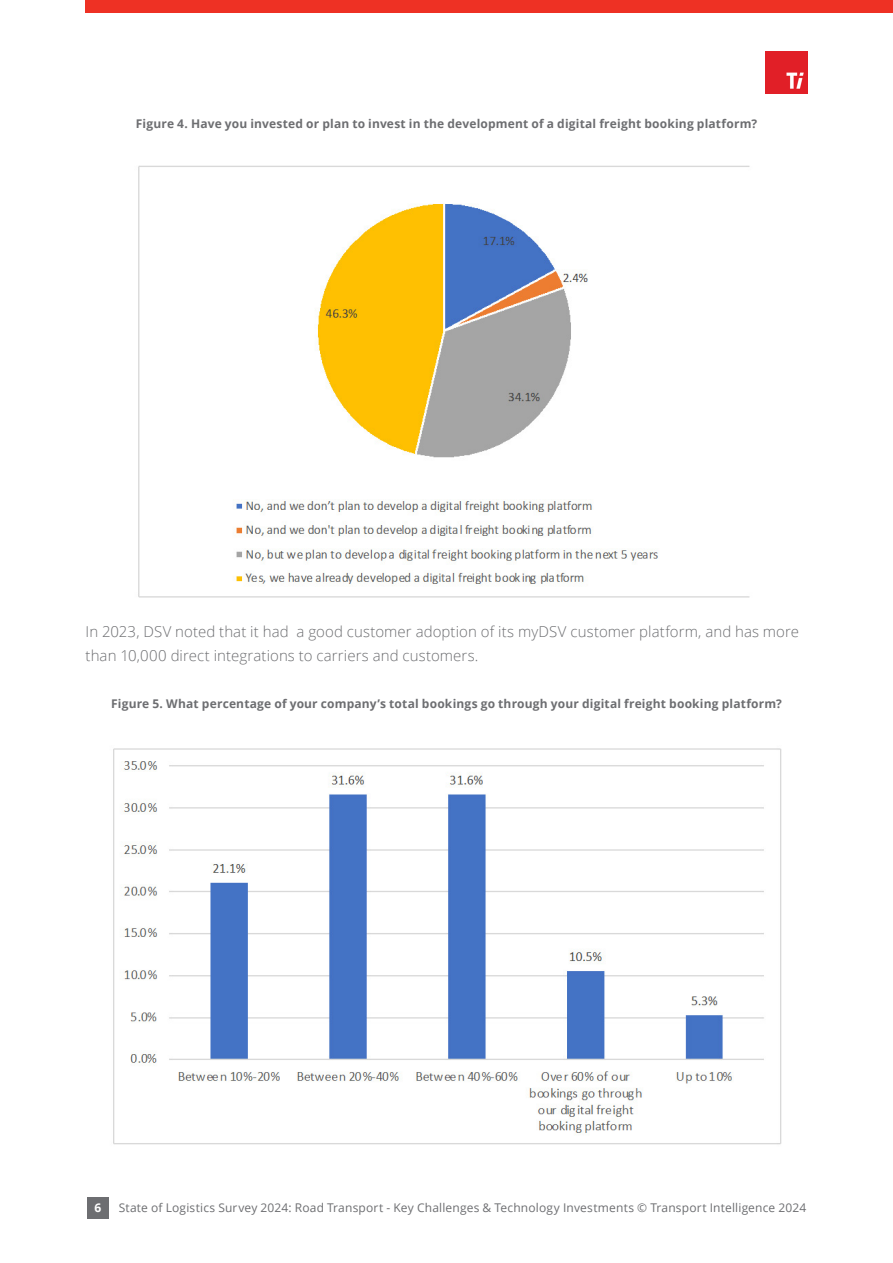
<style>
.page{position:relative;width:893px;height:1263px;background:#fff}
.page>*{position:absolute;margin:0;border:0;box-sizing:border-box;transform-origin:0 0}
.t1{font:300 15px/24px "Open Sans";letter-spacing:.005em;color:#6d6e71}
.t2{font:700 12px "Open Sans";letter-spacing:.015em;color:#6d6e71}
.t3{font:12px "Open Sans";letter-spacing:.015em;color:#6d6e71}
.t4{font:700 12px "Open Sans";color:#fff}
</style>
<div class="page">
<div style="left:85px;top:0;width:808px;height:13px;background:#ee3124"></div>
<div style="left:87px;top:1197px;width:21px;height:21px;background:#6d6e71"></div>
<img style="left:765px;top:51px;width:43px;height:43px">
<img style="left:138px;top:166px;width:612px;height:432px">
<img style="left:113px;top:748px;width:669px;height:397px">
<p class="t2" style="left:136px;top:115px;width:623px">Figure 4. Have you invested or plan to invest in the development of a digital freight booking platform?</p>
<p class="t1" style="left:86px;top:619px;width:715px">In 2023, DSV noted that it had a good customer adoption of its myDSV customer platform, and has more than 10,000 direct integrations to carriers and customers.</p>
<p class="t2" style="left:111px;top:695px;width:672px">Figure 5. What percentage of your company’s total bookings go through your digital freight booking platform?</p>
<p class="t4" style="left:94px;top:1199px;width:8px">6</p>
<p class="t3" style="left:119px;top:1200px;width:689px">State of Logistics Survey 2024: Road Transport - Key Challenges &amp; Technology Investments © Transport Intelligence 2024</p>
</div>
